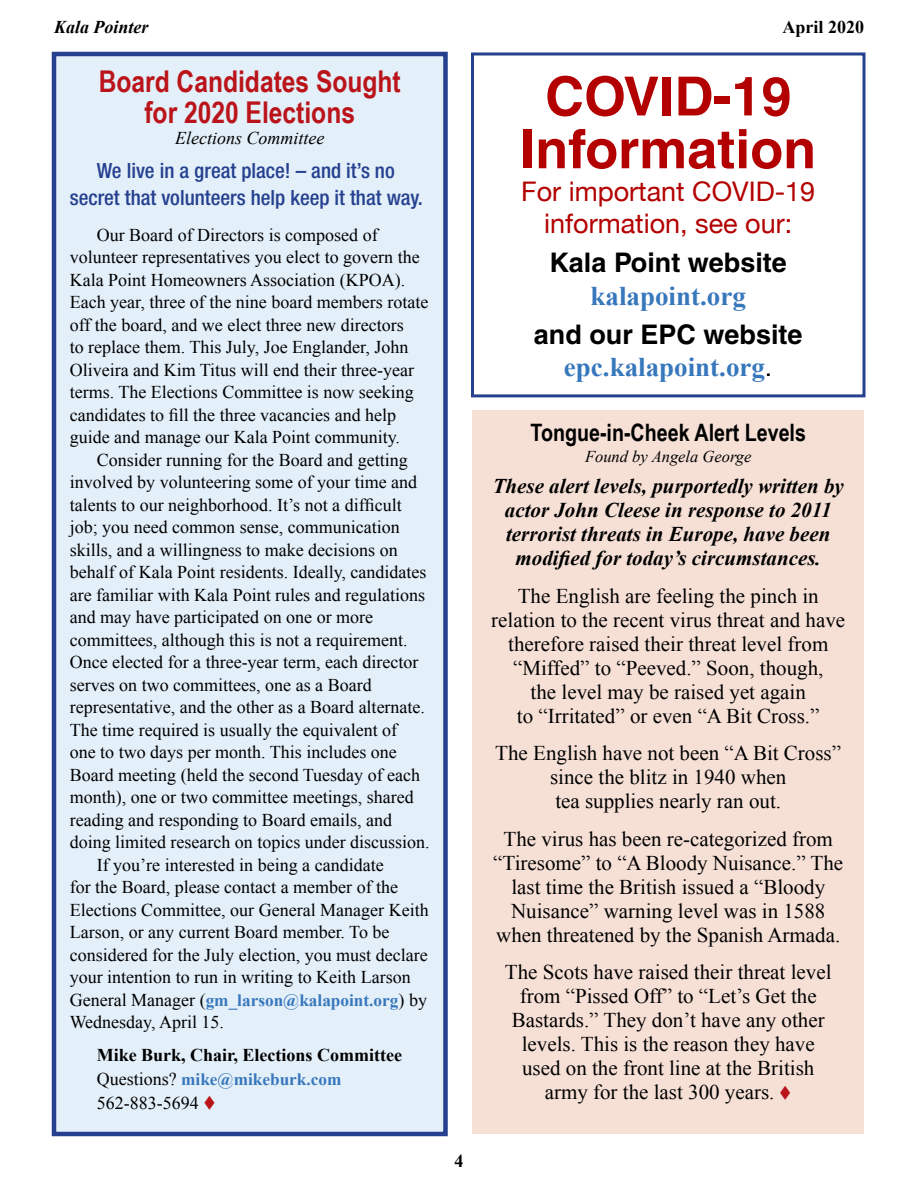
<style>
.page{position:relative;width:918px;height:1188px;background:#fff}
.page>*{position:absolute;margin:0;border:0;box-sizing:border-box;transform-origin:0 0}
.t1{font:700 54px/52.8px "Helvetica";color:#b30000;text-align:center}
.t2{font:700 30px/31.5px "Arial Narrow";color:#ba141a;text-align:center}
.t3{font:27px/32.4px "Helvetica Neue";color:#b30000;text-align:center}
.t4{font:700 27px "Helvetica";color:#000}
.t5{font:700 27px "Times New Roman";color:#3777bc}
.t6{font:700 24px "Arial Narrow";color:#000}
.t7{font:21px/24px "Times New Roman";color:#000;text-align:center}
.t8{font:italic 700 21px/24px "Times New Roman";color:#000;text-align:center}
.t9{font:500 condensed 21px/27px "Helvetica Neue";color:#25408f;text-align:center}
.t10{font:18px/22.5px "Times New Roman";color:#000}
.t11{font:700 18px "Times New Roman";color:#000}
.t12{font:italic 18px "Times New Roman";color:#000}
.t13{font:italic 700 18px "Times New Roman";color:#000}
.t14{font:700 17.25px "Times New Roman";color:#3777bc}
.t15{font:italic 16.5px "Times New Roman";color:#000}
.s1{font-weight:400;font-size:18px;color:#000}
.s2{color:#ba141a}
.s3{font-family:"Helvetica";font-weight:400;color:#000}
</style>
<div class="page">
<div style="left:54px;top:54px;width:392px;height:1080px;background:#e3eff9"></div>
<div style="left:52px;top:52px;width:396px;height:1084px;border:4px solid #25408f"></div>
<div style="left:471px;top:52px;width:395px;height:345px;border:3px solid #25408f"></div>
<div style="left:472px;top:410px;width:392px;height:724px;background:#f6e0d6"></div>
<p class="t13" style="left:54px;top:15px;width:96px">Kala Pointer</p>
<p class="t11" style="left:782px;top:15px;width:83px">April 2020</p>
<h2 class="t2" style="left:99px;top:64px;width:304px">Board Candidates Sought for 2020 Elections</h2>
<p class="t12" style="left:175px;top:126px;width:151px">Elections Committee</p>
<p class="t9" style="left:70px;top:157px;width:355px">We live in a great place! – and it’s no secret that volunteers help keep it that way.</p>
<p class="t10" style="left:70px;top:223px;width:360px;text-indent:27px">Our Board of Directors is composed of volunteer representatives you elect to govern the Kala Point Homeowners Association (KPOA).<br>Each year, three of the nine board members rotate off the board, and we elect three new directors<br>to replace them. This July, Joe Englander, John Oliveira and Kim Titus will end their three-year terms. The Elections Committee is now seeking candidates to fill the three vacancies and help guide and manage our Kala Point community.</p>
<p class="t10" style="left:97px;top:448px;width:312px">Consider running for the Board and getting</p>
<p class="t10" style="left:70px;top:471px;width:349px">involved by volunteering some of your time and</p>
<p class="t10" style="left:70px;top:493px;width:333px">talents to our neighborhood. It’s not a difficult</p>
<p class="t10" style="left:70px;top:516px;width:331px">job; you need common sense, communication</p>
<p class="t10" style="left:70px;top:538px;width:329px">skills, and a willingness to make decisions on</p>
<p class="t10" style="left:70px;top:561px;width:358px">behalf of Kala Point residents. Ideally, candidates</p>
<p class="t10" style="left:70px;top:583px;width:357px">are familiar with Kala Point rules and regulations</p>
<p class="t10" style="left:70px;top:606px;width:305px">and may have participated on one or more</p>
<p class="t10" style="left:70px;top:628px;width:339px">committees, although this is not a requirement.</p>
<p class="t10" style="left:70px;top:651px;width:350px">Once elected for a three-year term, each director</p>
<p class="t10" style="left:70px;top:673px;width:303px">serves on two committees, one as a Board</p>
<p class="t10" style="left:70px;top:696px;width:357px">representative, and the other as a Board alternate.</p>
<p class="t10" style="left:70px;top:718px;width:329px">The time required is usually the equivalent of</p>
<p class="t10" style="left:70px;top:741px;width:329px">one to two days per month. This includes one</p>
<p class="t10" style="left:70px;top:763px;width:352px">Board meeting (held the second Tuesday of each</p>
<p class="t10" style="left:70px;top:786px;width:345px">month), one or two committee meetings, shared</p>
<p class="t10" style="left:70px;top:808px;width:324px">reading and responding to Board emails, and</p>
<p class="t10" style="left:70px;top:831px;width:362px">doing limited research on topics under discussion.</p>
<p class="t10" style="left:97px;top:853px;width:288px">If you’re interested in being a candidate</p>
<p class="t10" style="left:70px;top:876px;width:330px">for the Board, please contact a member of the</p>
<p class="t10" style="left:70px;top:898px;width:360px">Elections Committee, our General Manager Keith</p>
<p class="t10" style="left:70px;top:921px;width:321px">Larson, or any current Board member. To be</p>
<p class="t10" style="left:70px;top:943px;width:359px">considered for the July election, you must declare</p>
<p class="t10" style="left:70px;top:966px;width:342px">your intention to run in writing to Keith Larson</p>
<p class="t14" style="left:70px;top:988px;width:359px"><span class="s1">General Manager (</span>gm_larson@kalapoint.org<span class="s1">) by</span></p>
<p class="t10" style="left:70px;top:1011px;width:156px">Wednesday, April 15.</p>
<p class="t11" style="left:97px;top:1043px;width:307px">Mike Burk, Chair, Elections Committee</p>
<p class="t14" style="left:97px;top:1068px;width:246px"><span class="s1">Questions?</span> mike@mikeburk.com</p>
<p class="t10" style="left:97px;top:1092px;width:121px">562-883-5694 <span class="s2">▼</span></p>
<p class="t11" style="left:454px;top:1149px;width:10px">4</p>
<h1 class="t1" style="left:520px;top:69px;width:297px">COVID-19<br>Information</h1>
<h3 class="t3" style="left:521px;top:176px;width:296px">For important COVID-19 information, see our:</h3>
<h3 class="t4" style="left:549px;top:246px;width:239px">Kala Point website</h3>
<h3 class="t5" style="left:591px;top:277px;width:157px">kalapoint.org</h3>
<h3 class="t4" style="left:534px;top:318px;width:270px">and our EPC website</h3>
<h3 class="t5" style="left:564px;top:348px;width:210px">epc.kalapoint.org<span class="s3">.</span></h3>
<h3 class="t6" style="left:530px;top:415px;width:277px">Tongue-in-Cheek Alert Levels</h3>
<p class="t15" style="left:585px;top:445px;width:168px">Found by Angela George</p>
<p class="t8" style="left:493px;top:474px;width:353px">These alert levels, purportedly written by actor John Cleese in response to 2011 terrorist threats in Europe, have been modified for today’s circumstances.</p>
<p class="t7" style="left:491px;top:583px;width:355px">The English are feeling the pinch in relation to the recent virus threat and have therefore raised their threat level from “Miffed” to “Peeved.” Soon, though,<br>the level may be raised yet again<br>to “Irritated” or even “A Bit Cross.”</p>
<p class="t7" style="left:495px;top:741px;width:347px">The English have not been “A Bit Cross” since the blitz in 1940 when<br>tea supplies nearly ran out.</p>
<p class="t7" style="left:493px;top:826px;width:351px">The virus has been re-categorized from “Tiresome” to “A Bloody Nuisance.” The last time the British issued a “Bloody Nuisance” warning level was in 1588 when threatened by the Spanish Armada.</p>
<p class="t7" style="left:505px;top:960px;width:328px">The Scots have raised their threat level from “Pissed Off” to “Let’s Get the Bastards.” They don’t have any other levels. This is the reason they have used on the front line at the British army for the last 300 years. <span class="s2">▼</span></p>
</div>
